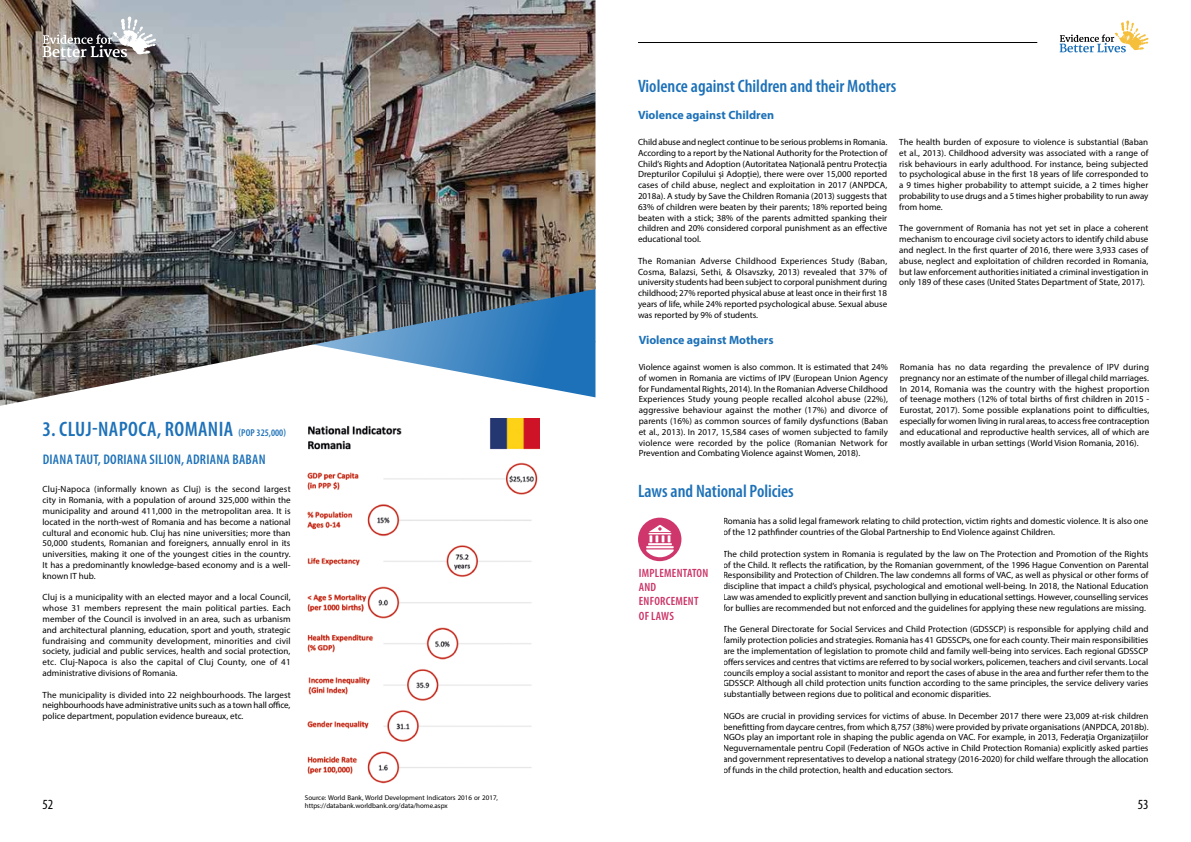
<style>
.page{position:relative;width:1191px;height:842px;background:#fff}
.page>*{position:absolute;margin:0;border:0;box-sizing:border-box;transform-origin:0 0}
.t1{font:600 condensed 21px "Myriad Pro";letter-spacing:.02em;color:#1d71b8}
.t2{font:600 condensed 18px "Myriad Pro";color:#1d71b8}
.t3{font:600 condensed 14px "Myriad Pro";letter-spacing:.02em;color:#1d71b8}
.t4{font:condensed 14px "Myriad Pro";color:#000}
.t5{font:700 12px "Myriad Pro";color:#1d71b8}
.t6{font:600 condensed 12px/14.4px "Myriad Pro";letter-spacing:.02em;color:#c36}
.t7{font:9px/10.8px "Myriad Pro";color:#000;text-align:justify}
.t8{font:7px/8.4px "Myriad Pro";color:#000}
.s1{font-size:10px}
</style>
<div class="page">
<img style="left:0;top:0;width:595px;height:406px">
<img style="left:307px;top:418px;width:232px;height:366px">
<svg style="left:43px;top:17px;width:113px;height:40px"></svg>
<div style="left:638px;top:518px;width:43px;height:43px;background:#cf376c;border-radius:50%"></div>
<hr style="left:646px;top:546px;width:27px;height:2px;background:#fff">
<hr style="left:648px;top:543px;width:24px;height:2px;background:#fff">
<svg style="left:648px;top:525px;width:23px;height:17px"></svg>
<svg style="left:646px;top:549px;width:27px;height:8px"></svg>
<svg style="left:1059px;top:21px;width:89px;height:31px"></svg>
<hr style="left:638px;top:42px;width:399px;height:1px;background:#000">
<h2 class="t2" style="left:638px;top:75px;width:260px">Violence against Children and their Mothers</h2>
<h1 class="t1" style="left:43px;top:416px;width:245px">3. CLUJ-NAPOCA, ROMANIA <span class="s1">(POP 325,000)</span></h1>
<h3 class="t3" style="left:43px;top:451px;width:224px">DIANA TAUT, DORIANA SILION, ADRIANA BABAN</h3>
<p class="t7" style="left:43px;top:484px;width:250px">Cluj-Napoca (informally known as Cluj) is the second largest city in Romania, with a population of around 325,000 within the municipality and around 411,000 in the metropolitan area. It is located in the north-west of Romania and has become a national cultural and economic hub. Cluj has nine universities; more than 50,000 students, Romanian and foreigners, annually enrol in its universities, making it one of the youngest cities in the country.<br>It has a predominantly knowledge-based economy and is a well&shy;known IT hub.</p>
<p class="t7" style="left:43px;top:592px;width:250px">Cluj is a municipality with an elected mayor and a local Council, whose 31 members represent the main political parties. Each member of the Council is involved in an area, such as urbanism and architectural planning, education, sport and youth, strategic fundraising and community development, minorities and civil society, judicial and public services, health and social protection, etc. Cluj-Napoca is also the capital of Cluj County, one of 41 administrative divisions of Romania.</p>
<p class="t7" style="left:43px;top:689px;width:250px">The municipality is divided into 22 neighbourhoods. The largest neighbourhoods have administrative units such as a town hall office, police department, population evidence bureaux, etc.</p>
<h3 class="t5" style="left:638px;top:107px;width:137px">Violence against Children</h3>
<p class="t7" style="left:638px;top:136px;width:251px">Child abuse and neglect continue to be serious problems in Romania.<br>According to a report by the National Authority for the Protection of Child’s Rights and Adoption (Autoritatea Națională pentru Protecția Drepturilor Copilului și Adopție), there were over 15,000 reported cases of child abuse, neglect and exploitation in 2017 (ANPDCA, 2018a). A study by Save the Children Romania (2013) suggests that 63% of children were beaten by their parents; 18% reported being beaten with a stick; 38% of the parents admitted spanking their children and 20% considered corporal punishment as an effective educational tool.</p>
<p class="t7" style="left:638px;top:255px;width:251px">The Romanian Adverse Childhood Experiences Study (Baban, Cosma, Balazsi, Sethi, &amp; Olsavszky, 2013) revealed that 37% of university students had been subject to corporal punishment during childhood; 27% reported physical abuse at least once in their first 18 years of life, while 24% reported psychological abuse. Sexual abuse was reported by 9% of students.</p>
<h3 class="t5" style="left:639px;top:332px;width:136px">Violence against Mothers</h3>
<p class="t7" style="left:899px;top:136px;width:251px">The health burden of exposure to violence is substantial (Baban et al., 2013). Childhood adversity was associated with a range of risk behaviours in early adulthood. For instance, being subjected to psychological abuse in the first 18 years of life corresponded to a 9 times higher probability to attempt suicide, a 2 times higher probability to use drugs and a 5 times higher probability to run away from home.</p>
<p class="t7" style="left:899px;top:223px;width:251px">The government of Romania has not yet set in place a coherent mechanism to encourage civil society actors to identify child abuse and neglect. In the first quarter of 2016, there were 3,933 cases of abuse, neglect and exploitation of children recorded in Romania, but law enforcement authorities initiated a criminal investigation in only 189 of these cases (United States Department of State, 2017).</p>
<p class="t7" style="left:639px;top:361px;width:251px">Violence against women is also common. It is estimated that 24% of women in Romania are victims of IPV (European Union Agency for Fundamental Rights, 2014). In the Romanian Adverse Childhood Experiences Study young people recalled alcohol abuse (22%), aggressive behaviour against the mother (17%) and divorce of parents (16%) as common sources of family dysfunctions (Baban et al., 2013). In 2017, 15,584 cases of women subjected to family violence were recorded by the police (Romanian Network for Prevention and Combating Violence against Women, 2018).</p>
<p class="t7" style="left:900px;top:361px;width:251px">Romania has no data regarding the prevalence of IPV during pregnancy nor an estimate of the number of illegal child marriages.<br>In 2014, Romania was the country with the highest proportion of teenage mothers (12% of total births of first children in 2015 - Eurostat, 2017). Some possible explanations point to difficulties, especially for women living in rural areas, to access free contraception and educational and reproductive health services, all of which are mostly available in urban settings (World Vision Romania, 2016).</p>
<h2 class="t2" style="left:638px;top:480px;width:157px">Laws and National Policies</h2>
<h3 class="t6" style="left:639px;top:565px;width:71px">IMPLEMENTATON<br>AND<br>ENFORCEMENT<br>OF LAWS</h3>
<p class="t7" style="left:723px;top:516px;width:427px">Romania has a solid legal framework relating to child protection, victim rights and domestic violence. It is also one of the 12 pathfinder countries of the Global Partnership to End Violence against Children.</p>
<p class="t7" style="left:723px;top:548px;width:427px">The child protection system in Romania is regulated by the law on The Protection and Promotion of the Rights of the Child. It reflects the ratification, by the Romanian government, of the 1996 Hague Convention on Parental Responsibility and Protection of Children. The law condemns all forms of VAC, as well as physical or other forms of discipline that impact a child’s physical, psychological and emotional well-being. In 2018, the National Education Law was amended to explicitly prevent and sanction bullying in educational settings. However, counselling services for bullies are recommended but not enforced and the guidelines for applying these new regulations are missing.</p>
<p class="t7" style="left:723px;top:624px;width:427px">The General Directorate for Social Services and Child Protection (GDSSCP) is responsible for applying child and family protection policies and strategies. Romania has 41 GDSSCPs, one for each county. Their main responsibilities are the implementation of legislation to promote child and family well-being into services. Each regional GDSSCP offers services and centres that victims are referred to by social workers, policemen, teachers and civil servants. Local councils employ a social assistant to monitor and report the cases of abuse in the area and further refer them to the GDSSCP. Although all child protection units function according to the same principles, the service delivery varies substantially between regions due to political and economic disparities.</p>
<p class="t7" style="left:723px;top:710px;width:427px">NGOs are crucial in providing services for victims of abuse. In December 2017 there were 23,009 at-risk children benefitting from daycare centres, from which 8,757 (38%) were provided by private organisations (ANPDCA, 2018b).<br>NGOs play an important role in shaping the public agenda on VAC. For example, in 2013, Federația Organizațiilor Neguvernamentale pentru Copil (Federation of NGOs active in Child Protection Romania) explicitly asked parties and government representatives to develop a national strategy (2016-2020) for child welfare through the allocation of funds in the child protection, health and education sectors.</p>
<p class="t8" style="left:305px;top:793px;width:195px">Source: World Bank, World Development Indicators 2016 or 2017, https://databank.worldbank.org/data/home.aspx</p>
<h3 class="t4" style="left:43px;top:796px;width:12px">52</h3>
<h3 class="t4" style="left:1137px;top:796px;width:12px">53</h3>
</div>
